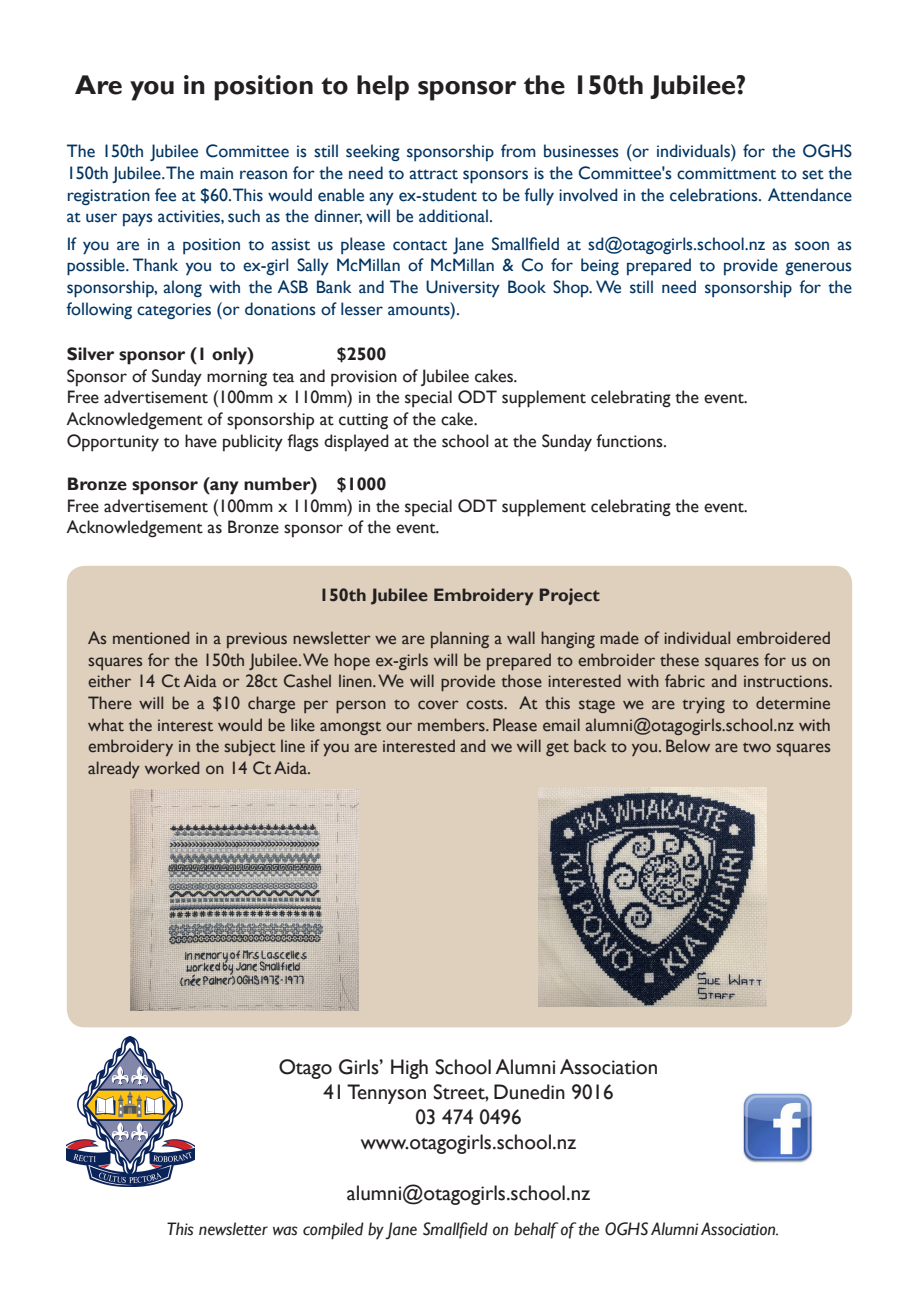
<style>
.page{position:relative;width:919px;height:1289px;background:#fff}
.page>*{position:absolute;margin:0;border:0;box-sizing:border-box;transform-origin:0 0}
.t1{font:700 27px "Gill Sans";color:#231f20}
.t2{font:21px "Gill Sans";color:#231f20}
.t3{font:18px/21.6px "Gill Sans";color:#231f20;text-align:justify}
.t4{font:18px/21.6px "Gill Sans";color:#003462;text-align:justify}
.t5{font:700 18px "Gill Sans";color:#231f20}
.t6{font:italic 18px "Gill Sans";color:#231f20}
</style>
<div class="page">
<img style="left:67px;top:1036px;width:127px;height:150px">
<img style="left:743px;top:1092px;width:70px;height:72px">
<div style="left:67px;top:566px;width:785px;height:461px;background:#dfd0bd;border-radius:18px"></div>
<img style="left:130px;top:789px;width:228px;height:221px">
<img style="left:539px;top:787px;width:227px;height:219px">
<p class="t1" style="left:75px;top:69px;width:672px">Are you in position to help sponsor the 150th Jubilee?</p>
<p class="t4" style="left:67px;top:141px;width:786px">The 150th Jubilee Committee is still seeking sponsorship from businesses (or individuals) for the OGHS 150th Jubilee.The main reason for the need to attract sponsors is the Committee's committment to set the registration fee at $60.This would enable any ex-student to be fully involved in the celebrations. Attendance at user pays activities, such as the dinner, will be additional.</p>
<p class="t4" style="left:67px;top:233px;width:786px">If you are in a position to assist us please contact Jane Smallfield at sd@otagogirls.school.nz as soon as possible. Thank you to ex-girl Sally McMillan of McMillan &amp; Co for being prepared to provide generous sponsorship, along with the ASB Bank and The University Book Shop. We still need sponsorship for the following categories (or donations of lesser amounts).</p>
<p class="t5" style="left:67px;top:343px;width:189px">Silver sponsor (1 only)</p>
<p class="t5" style="left:337px;top:343px;width:51px">$2500</p>
<p class="t3" style="left:67px;top:365px;width:452px">Sponsor of Sunday morning tea and provision of Jubilee cakes.</p>
<p class="t3" style="left:67px;top:387px;width:682px">Free advertisement (100mm x 110mm) in the special ODT supplement celebrating the event.</p>
<p class="t3" style="left:67px;top:408px;width:412px">Acknowledgement of sponsorship at cutting of the cake.</p>
<p class="t3" style="left:67px;top:430px;width:601px">Opportunity to have publicity flags displayed at the school at the Sunday functions.</p>
<p class="t5" style="left:67px;top:473px;width:321px">Bronze sponsor (any number) $1000</p>
<p class="t3" style="left:67px;top:495px;width:682px">Free advertisement (100mm x 110mm) in the special ODT supplement celebrating the event.</p>
<p class="t3" style="left:67px;top:516px;width:374px">Acknowledgement as Bronze sponsor of the event.</p>
<p class="t5" style="left:319px;top:584px;width:282px">150th Jubilee Embroidery Project</p>
<p class="t3" style="left:88px;top:627px;width:746px">As mentioned in a previous newsletter we are planning a wall hanging made of individual embroidered squares for the 150th Jubilee.We hope ex-girls will be prepared to embroider these squares for us on either 14 Ct Aida or 28ct Cashel linen. We will provide those interested with fabric and instructions.<br>There will be a $10 charge per person to cover costs. At this stage we are trying to determine what the interest would be like amongst our members. Please email alumni@otagogirls.school.nz with embroidery in the subject line if you are interested and we will get back to you. Below are two squares already worked on 14 Ct Aida.</p>
<p class="t2" style="left:279px;top:1054px;width:381px">Otago Girls’ High School Alumni Association</p>
<p class="t2" style="left:323px;top:1079px;width:291px">41 Tennyson Street, Dunedin 9016</p>
<p class="t2" style="left:415px;top:1104px;width:108px">03 474 0496</p>
<p class="t2" style="left:361px;top:1129px;width:217px">www.otagogirls.school.nz</p>
<p class="t2" style="left:347px;top:1180px;width:245px">alumni@otagogirls.school.nz</p>
<p class="t6" style="left:166px;top:1217px;width:614px">This newsletter was compiled by Jane Smallfield on behalf of the OGHS Alumni Association.</p>
</div>
